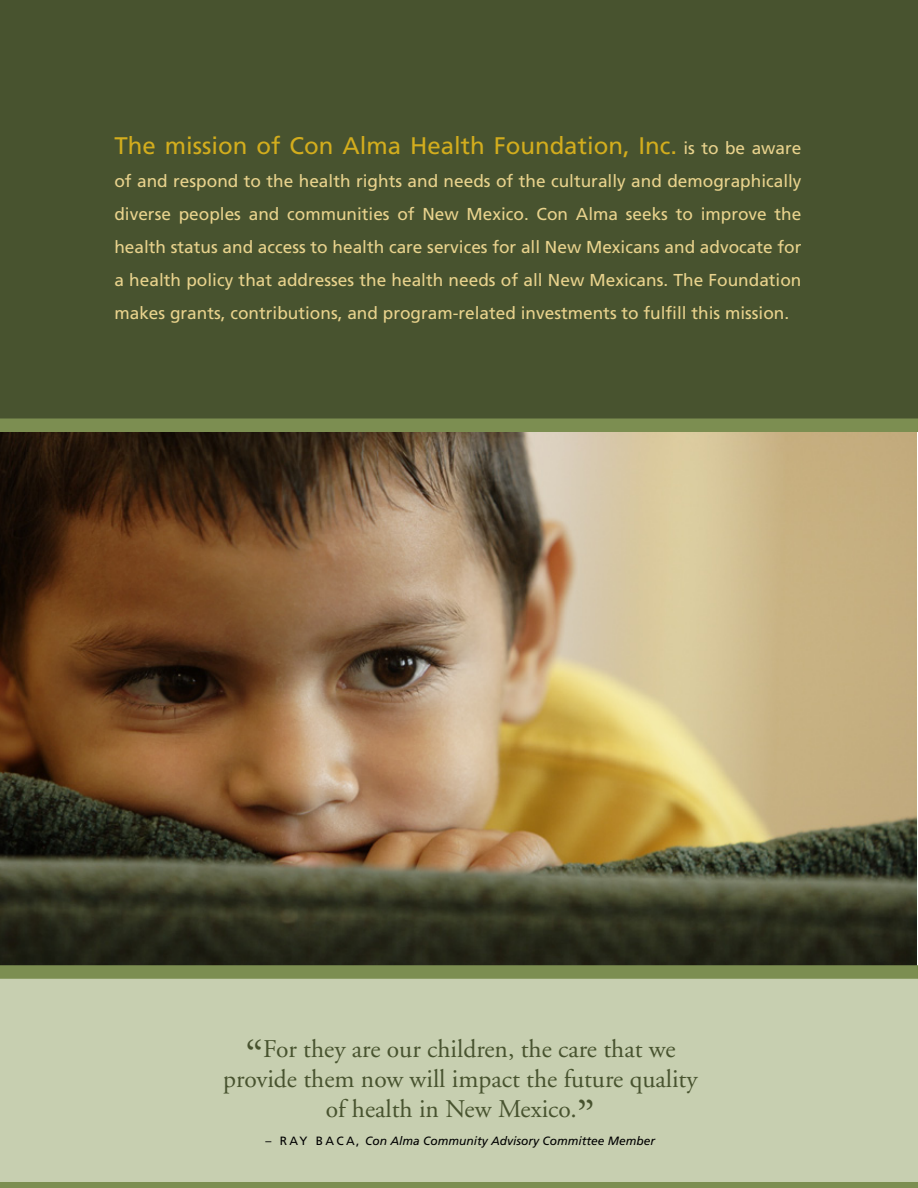
<style>
.page{position:relative;width:918px;height:1188px;background:#fff}
.page>*{position:absolute;margin:0;border:0;box-sizing:border-box;transform-origin:0 0}
.t1{font:25.5px/30px "Adobe Garamond";color:#48532f;text-align:center}
.t2{font:24px "Frutiger";color:#d3ad1d}
.t3{font:17.25px/33px "Frutiger";color:#e9d38d;text-align:justify}
.t4{font:italic 12px "Frutiger";color:#000}
.s1{font-size:17.25px;color:#e9d38d}
.s2{font-size:45px}
.s3{font-style:normal}
</style>
<div class="page">
<div style="left:0;top:0;width:918px;height:432px;background:#48532f"></div>
<div style="left:0;top:972px;width:918px;height:216px;background:#c7cfb0"></div>
<img style="left:0;top:432px;width:917px;height:533px">
<div style="left:0;top:1182px;width:918px;height:6px;background:#7c8e51"></div>
<div style="left:0;top:965px;width:918px;height:14px;background:#7c8e51"></div>
<div style="left:0;top:418px;width:918px;height:14px;background:#7c8e51"></div>
<h2 class="t2" style="left:114px;top:131px;width:689px">The mission of Con Alma Health Foundation, Inc. <span class="s1">is to be aware</span></h2>
<p class="t3" style="left:114px;top:164px;width:689px">of and respond to the health rights and needs of the culturally and demographically diverse peoples and communities of New Mexico. Con Alma seeks to improve the health status and access to health care services for all New Mexicans and advocate for a health policy that addresses the health needs of all New Mexicans. The Foundation makes grants, contributions, and program-related investments to fulfill this mission.</p>
<h1 class="t1" style="left:223px;top:1035px;width:476px"><span class="s2">“</span>For they are our children, the care that we provide them now will impact the future quality of health in New Mexico.<span class="s2">”</span></h1>
<p class="t4" style="left:266px;top:1134px;width:391px"><span class="s3">– R AY B A C A,</span> Con Alma Community Advisory Committee Member</p>
</div>
